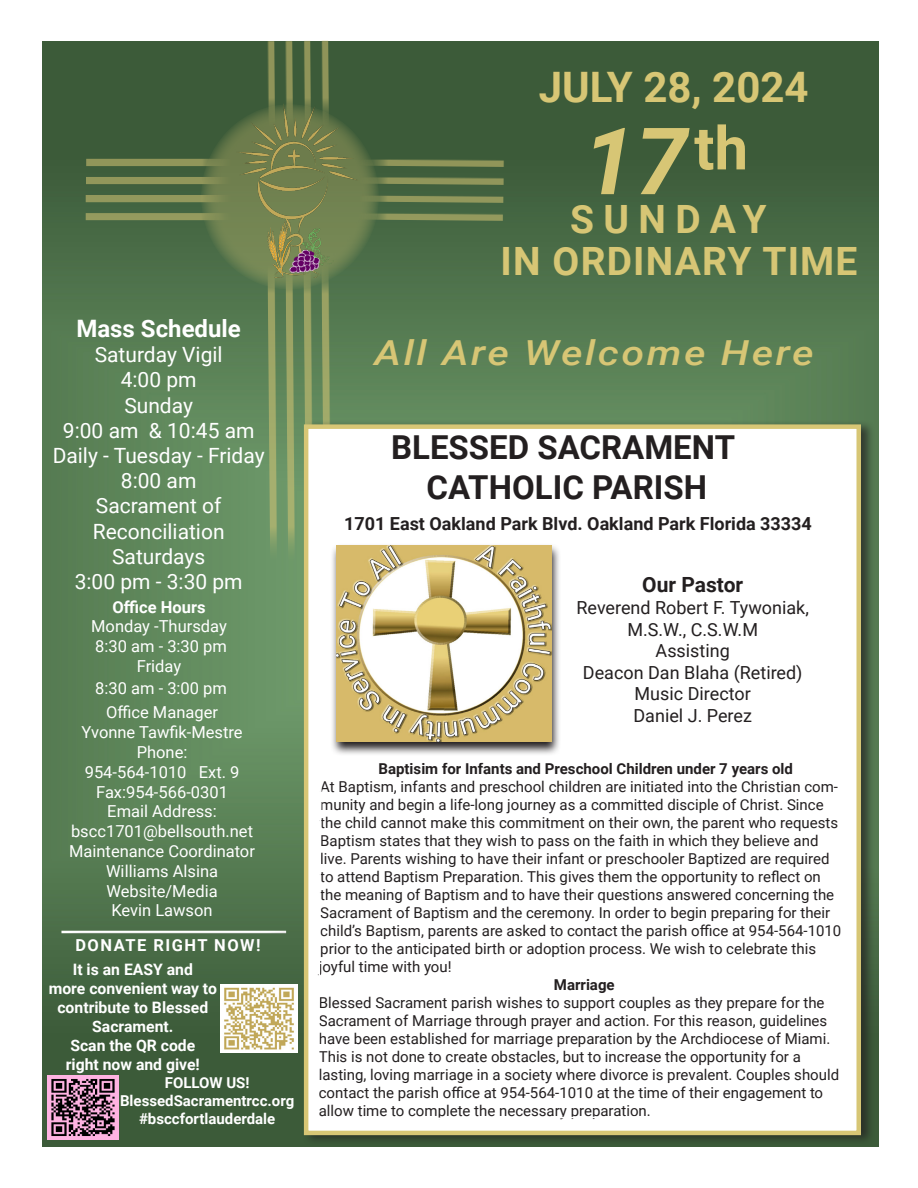
<style>
.page{position:relative;width:918px;height:1188px;background:#fff}
.page>*{position:absolute;margin:0;border:0;box-sizing:border-box;transform-origin:0 0}
.t1{font:italic 700 93px "Roboto";color:#d7c675}
.t2{font:700 60px "Roboto";color:#d7c675}
.t3{font:700 42px "Roboto";color:#d7c675}
.t4{font:700 39px "Roboto";letter-spacing:.03em;color:#d7c675}
.t5{font:italic 500 34.5px "Roboto";letter-spacing:.06em;color:#d7c675;scale:1.19 1}
.t6{font:700 33px "Roboto";color:#231f20}
.t7{font:700 24px "Roboto";color:#fff}
.t8{font:21px "Roboto";color:#fff}
.t9{font:700 21px "Roboto";color:#231f20}
.t10{font:18px/21.6px "Roboto";color:#231f20;text-align:center}
.t11{font:700 18px "Roboto";color:#231f20}
.t12{font:16.5px "Roboto";color:#fff}
.t13{font:700 16.5px "Roboto";letter-spacing:.09em;color:#fff}
.t14{font:700 16.5px "Roboto";color:#fff}
.t15{font:700 15.75px "Roboto";color:#fff}
.t16{font:15px/18px "Roboto";color:#231f20}
.t17{font:700 15px "Roboto";color:#231f20}
.t18{font:700 15px "Roboto";color:#fff}
</style>
<div class="page">
<img style="left:43px;top:41px;width:835px;height:1106px">
<div style="left:58px;top:929px;width:228px;height:6px;background:#4b6d48"></div>
<div style="left:59px;top:929px;width:229px;height:6px;background:#231f20;opacity:.75"></div>
<img style="left:220px;top:985px;width:77px;height:68px">
<img style="left:48px;top:1075px;width:71px;height:65px">
<svg style="left:201px;top:104px;width:178px;height:186px;background:#63784b"></svg>
<svg style="left:86px;top:159px;width:150px;height:7px"></svg>
<svg style="left:86px;top:213px;width:149px;height:7px"></svg>
<svg style="left:86px;top:195px;width:149px;height:7px"></svg>
<svg style="left:86px;top:177px;width:150px;height:7px"></svg>
<svg style="left:358px;top:211px;width:147px;height:11px;background:#6f8150"></svg>
<svg style="left:358px;top:157px;width:148px;height:11px;background:#68794a"></svg>
<svg style="left:358px;top:175px;width:148px;height:11px;background:#6c7d4d"></svg>
<svg style="left:358px;top:193px;width:147px;height:11px;background:#6c7e4e"></svg>
<svg style="left:319px;top:40px;width:11px;height:63px"></svg>
<svg style="left:265px;top:41px;width:12px;height:62px"></svg>
<svg style="left:283px;top:41px;width:12px;height:62px"></svg>
<svg style="left:301px;top:40px;width:12px;height:63px"></svg>
<svg style="left:266px;top:278px;width:67px;height:292px;background:#769360"></svg>
<div style="left:302px;top:420px;width:573px;height:726px;background:#231f20;opacity:.7"></div>
<div style="left:304px;top:424px;width:557px;height:711px;background:#fff;border:4px solid #d7c675"></div>
<svg style="left:332px;top:545px;width:227px;height:209px;background:#ada9a3"></svg>
<img style="left:336px;top:545px;width:215px;height:196px">
<img style="left:236px;top:103px;width:122px;height:175px">
<p class="t7" style="left:76px;top:312px;width:166px">Mass Schedule</p>
<p class="t8" style="left:95px;top:340px;width:129px">Saturday Vigil</p>
<p class="t8" style="left:121px;top:365px;width:77px">4:00 pm</p>
<p class="t8" style="left:124px;top:390px;width:70px">Sunday</p>
<p class="t8" style="left:63px;top:416px;width:193px">9:00 am &amp; 10:45 am</p>
<p class="t8" style="left:53px;top:441px;width:214px">Daily - Tuesday - Friday</p>
<p class="t8" style="left:121px;top:466px;width:77px">8:00 am</p>
<p class="t8" style="left:96px;top:491px;width:127px">Sacrament of</p>
<p class="t8" style="left:93px;top:516px;width:133px">Reconciliation</p>
<p class="t8" style="left:112px;top:542px;width:95px">Saturdays</p>
<p class="t8" style="left:75px;top:567px;width:169px">3:00 pm - 3:30 pm</p>
<p class="t14" style="left:113px;top:595px;width:95px">Office Hours</p>
<p class="t12" style="left:91px;top:615px;width:137px">Monday -Thursday</p>
<p class="t12" style="left:95px;top:635px;width:133px">8:30 am - 3:30 pm</p>
<p class="t12" style="left:137px;top:655px;width:46px">Friday</p>
<p class="t12" style="left:95px;top:676px;width:133px">8:30 am - 3:00 pm</p>
<p class="t12" style="left:106px;top:701px;width:113px">Office Manager</p>
<p class="t12" style="left:81px;top:721px;width:163px">Yvonne Tawfik-Mestre</p>
<p class="t12" style="left:137px;top:741px;width:52px">Phone:</p>
<p class="t12" style="left:85px;top:760px;width:156px">954-564-1010 Ext. 9</p>
<p class="t12" style="left:96px;top:780px;width:133px">Fax:954-566-0301</p>
<p class="t12" style="left:107px;top:800px;width:111px">Email Address:</p>
<p class="t12" style="left:71px;top:820px;width:184px">bscc1701@bellsouth.net</p>
<p class="t12" style="left:69px;top:840px;width:187px">Maintenance Coordinator</p>
<p class="t12" style="left:106px;top:859px;width:114px">Williams Alsina</p>
<p class="t12" style="left:106px;top:879px;width:113px">Website/Media</p>
<p class="t12" style="left:111px;top:899px;width:103px">Kevin Lawson</p>
<p class="t13" style="left:75px;top:934px;width:187px">DONATE RIGHT NOW!</p>
<p class="t15" style="left:73px;top:958px;width:122px">It is an EASY and</p>
<p class="t15" style="left:49px;top:977px;width:170px">more convenient way to</p>
<p class="t15" style="left:57px;top:996px;width:152px">contribute to Blessed</p>
<p class="t15" style="left:92px;top:1015px;width:83px">Sacrament.</p>
<p class="t15" style="left:70px;top:1034px;width:126px">Scan the QR code</p>
<p class="t15" style="left:66px;top:1053px;width:136px">right now and give!</p>
<p class="t18" style="left:165px;top:1072px;width:86px">FOLLOW US!</p>
<p class="t18" style="left:120px;top:1090px;width:176px">BlessedSacramentrcc.org</p>
<p class="t18" style="left:139px;top:1108px;width:138px">#bsccfortlauderdale</p>
<p class="t3" style="left:539px;top:58px;width:271px">JULY 28, 2024</p>
<p class="t1" style="left:583px;top:96px;width:106px">17</p>
<p class="t2" style="left:694px;top:106px;width:55px">th</p>
<p class="t4" style="left:570px;top:192px;width:198px">SUNDAY</p>
<p class="t4" style="left:500px;top:233px;width:359px">IN ORDINARY TIME</p>
<p class="t5" style="left:375px;top:328px;width:370px">All Are Welcome Here</p>
<p class="t6" style="left:391px;top:425px;width:346px">BLESSED SACRAMENT</p>
<p class="t6" style="left:426px;top:464px;width:282px">CATHOLIC PARISH</p>
<p class="t11" style="left:344px;top:511px;width:469px">1701 East Oakland Park Blvd. Oakland Park Florida 33334</p>
<p class="t9" style="left:642px;top:570px;width:102px">Our Pastor</p>
<p class="t10" style="left:577px;top:596px;width:234px">Reverend Robert F. Tywoniak,<br>M.S.W., C.S.W.M</p>
<p class="t10" style="left:656px;top:639px;width:76px">Assisting</p>
<p class="t10" style="left:583px;top:661px;width:221px">Deacon Dan Blaha (Retired)</p>
<p class="t10" style="left:635px;top:683px;width:118px">Music Director</p>
<p class="t10" style="left:633px;top:704px;width:120px">Daniel J. Perez</p>
<p class="t17" style="left:379px;top:758px;width:416px">Baptisim for Infants and Preschool Children under 7 years old</p>
<p class="t16" style="left:319px;top:777px;width:524px">At Baptism, infants and preschool children are initiated into the Christian com&shy;munity and begin a life-long journey as a committed disciple of Christ. Since the child cannot make this commitment on their own, the parent who requests Baptism states that they wish to pass on the faith in which they believe and live. Parents wishing to have their infant or preschooler Baptized are required to attend Baptism Preparation. This gives them the opportunity to reflect on the meaning of Baptism and to have their questions answered concerning the Sacrament of Baptism and the ceremony. In order to begin preparing for their child’s Baptism, parents are asked to contact the parish office at 954-564-1010 prior to the anticipated birth or adoption process. We wish to celebrate this joyful time with you!</p>
<p class="t17" style="left:554px;top:974px;width:62px">Marriage</p>
<p class="t16" style="left:319px;top:993px;width:522px">Blessed Sacrament parish wishes to support couples as they prepare for the Sacrament of Marriage through prayer and action. For this reason, guidelines have been established for marriage preparation by the Archdiocese of Miami.<br>This is not done to create obstacles, but to increase the opportunity for a lasting, loving marriage in a society where divorce is prevalent. Couples should contact the parish office at 954-564-1010 at the time of their engagement to allow time to complete the necessary preparation.</p>
</div>
